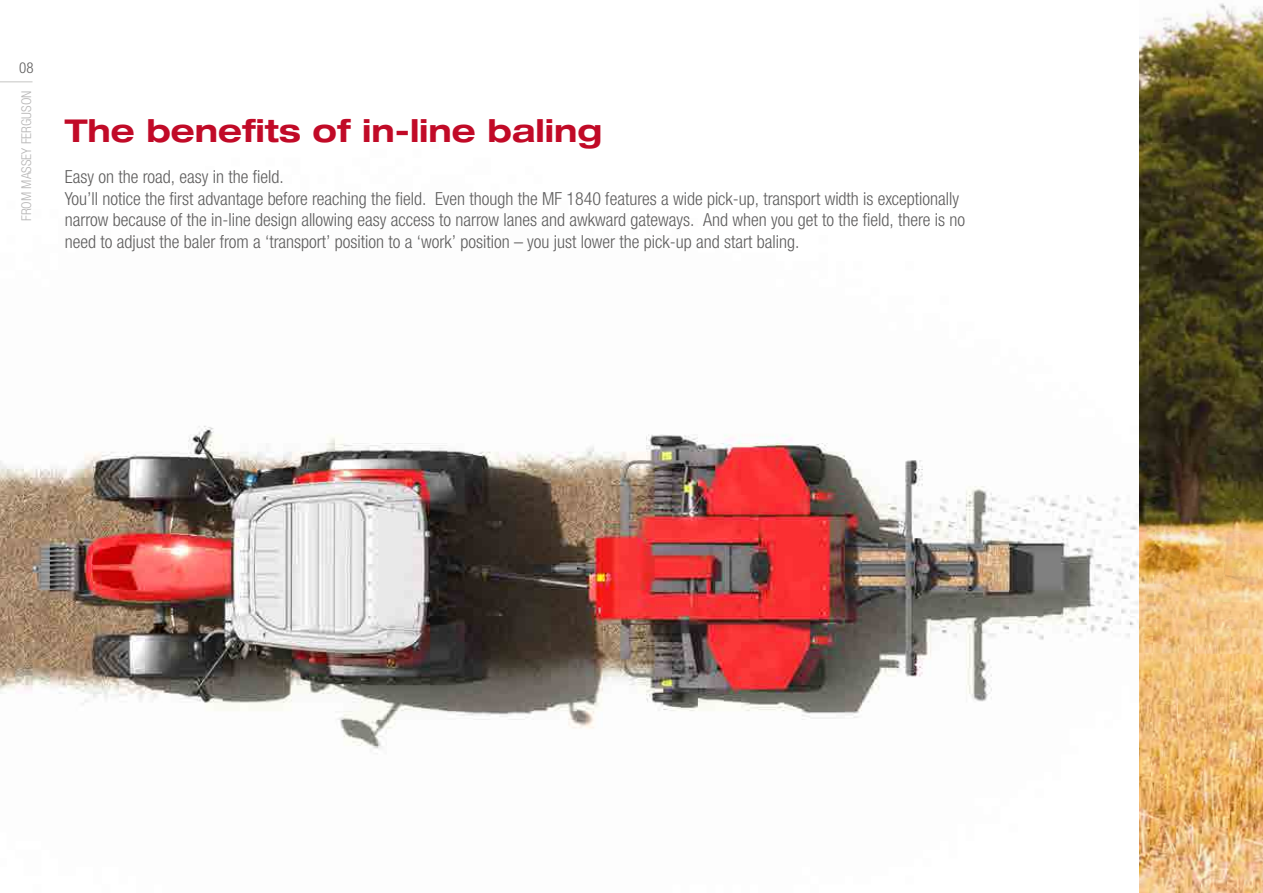
<style>
.page{position:relative;width:1263px;height:893px;background:#fff}
.page>*{position:absolute;margin:0;border:0;box-sizing:border-box;transform-origin:0 0}
.t1{font:700 expanded 31.5px "Helvetica Neue LTW1 G";color:#c10a27}
.t2{font:300 condensed 18px/21.6px "Helvetica Neue LTW1 G";color:#5f5e5e}
.t3{font:300 condensed 15px "Helvetica Neue LTW1 G";color:#5f5e5e}
.t4{font:300 condensed 13.5px "Helvetica Neue LTW1 G";color:#b6b5b5}
</style>
<div class="page">
<img style="left:1140px;top:3px;width:123px;height:121px">
<img style="left:0;top:124px;width:1263px;height:769px">
<hr style="left:0;top:81px;width:33px;height:1px;background:#c5c5c4">
<p class="t3" style="left:19px;top:59px;width:16px">08</p>
<p class="t4" style="left:18px;top:221px;width:132px;rotate:-90deg">FROM MASSEY FERGUSON</p>
<h1 class="t1" style="left:65px;top:110px;width:539px">The benefits of in-line baling</h1>
<p class="t2" style="left:65px;top:166px;width:902px">Easy on the road, easy in the field.<br>You’ll notice the first advantage before reaching the field. Even though the MF 1840 features a wide pick-up, transport width is exceptionally narrow because of the in-line design allowing easy access to narrow lanes and awkward gateways. And when you get to the field, there is no need to adjust the baler from a ‘transport’ position to a ‘work’ position – you just lower the pick-up and start baling.</p>
</div>
